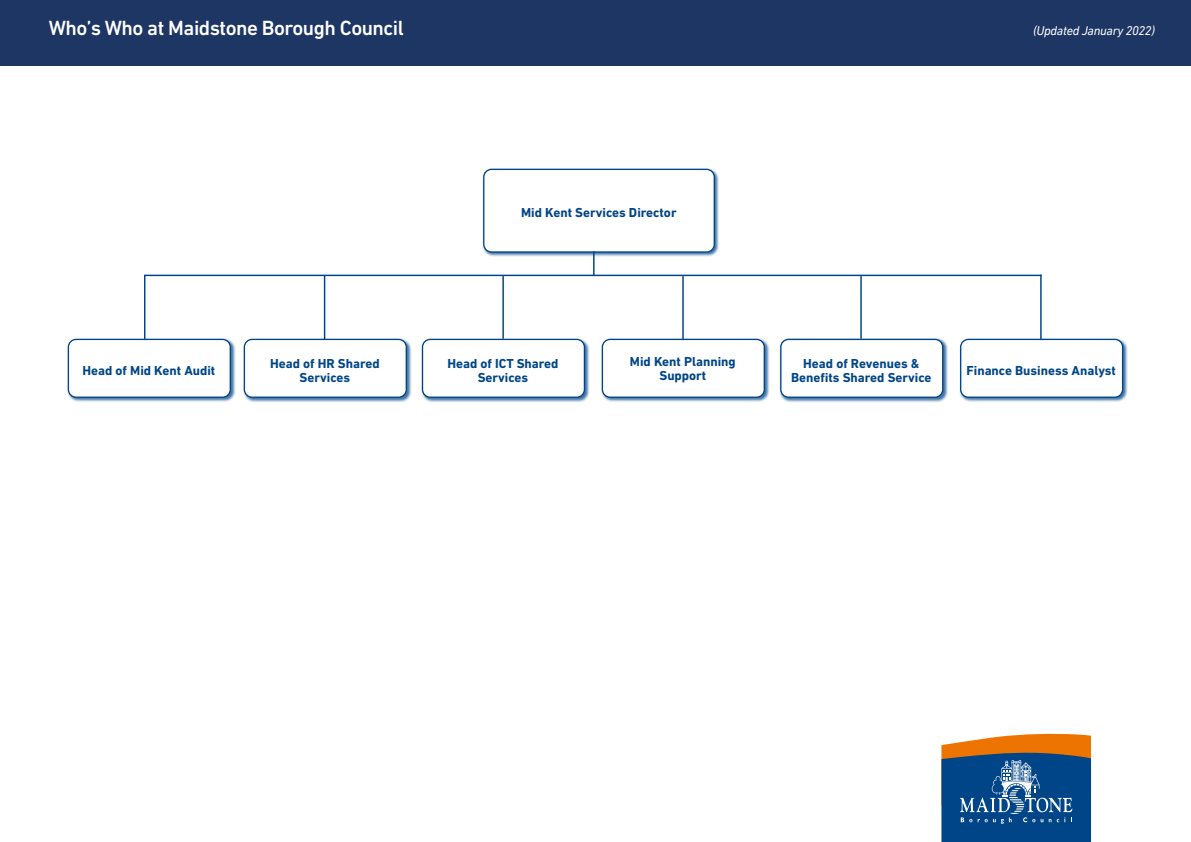
<style>
.page{position:relative;width:1191px;height:842px;background:#fff}
.page>*{position:absolute;margin:0;border:0;box-sizing:border-box;transform-origin:0 0}
.t1{font:500 20.9px "DIN Next LT Pro";letter-spacing:-.025em;color:#fff}
.t2{font:700 13.2px/14px "DIN Next LT Pro";color:#004587;text-align:center}
.t3{font:italic 13px "DIN Next LT Pro";letter-spacing:-.025em;color:#fff}
</style>
<div class="page">
<div style="left:482px;top:168px;width:237px;height:89px;background:#004587;opacity:.75"></div>
<div style="left:484px;top:169px;width:230px;height:83px;background:#fff;border-radius:8px"></div>
<div style="left:483px;top:169px;width:232px;height:84px;border:1px solid #004587;border-radius:8px"></div>
<div style="left:0;top:0;width:1191px;height:66px;background:#1e3664"></div>
<hr style="left:144px;top:275px;width:897px;height:1px;background:#004587">
<hr style="left:1040px;top:275px;width:1px;height:65px;background:#004587">
<div style="left:67px;top:338px;width:169px;height:64px;background:#004587;opacity:.75"></div>
<div style="left:68px;top:339px;width:162px;height:58px;background:#fff;border-radius:8px"></div>
<div style="left:68px;top:339px;width:163px;height:59px;border:1px solid #004587;border-radius:8px"></div>
<div style="left:243px;top:338px;width:168px;height:64px;background:#004587;opacity:.75"></div>
<div style="left:244px;top:339px;width:162px;height:58px;background:#fff;border-radius:8px"></div>
<div style="left:244px;top:339px;width:163px;height:59px;border:1px solid #004587;border-radius:8px"></div>
<div style="left:959px;top:338px;width:168px;height:64px;background:#004587;opacity:.75"></div>
<div style="left:960px;top:339px;width:162px;height:58px;background:#fff;border-radius:8px"></div>
<div style="left:960px;top:339px;width:163px;height:59px;border:1px solid #004587;border-radius:8px"></div>
<hr style="left:860px;top:276px;width:1px;height:63px;background:#004587">
<div style="left:421px;top:338px;width:168px;height:64px;background:#004587;opacity:.75"></div>
<div style="left:422px;top:339px;width:162px;height:58px;background:#fff;border-radius:8px"></div>
<div style="left:422px;top:339px;width:163px;height:59px;border:1px solid #004587;border-radius:8px"></div>
<svg style="left:941px;top:733px;width:150px;height:109px;background:#44627f"></svg>
<svg style="left:593px;top:251px;width:1px;height:24px"></svg>
<div style="left:601px;top:338px;width:168px;height:64px;background:#004587;opacity:.75"></div>
<div style="left:602px;top:339px;width:162px;height:58px;background:#fff;border-radius:8px"></div>
<div style="left:601px;top:339px;width:164px;height:59px;border:1px solid #004587;border-radius:8px"></div>
<div style="left:779px;top:338px;width:169px;height:65px;background:#004587;opacity:.75"></div>
<div style="left:781px;top:339px;width:161px;height:58px;background:#fff;border-radius:8px"></div>
<div style="left:780px;top:339px;width:163px;height:59px;border:1px solid #004587;border-radius:8px"></div>
<hr style="left:682px;top:276px;width:2px;height:64px;background:#004587">
<hr style="left:502px;top:276px;width:2px;height:63px;background:#004587">
<hr style="left:324px;top:275px;width:1px;height:64px;background:#004587">
<hr style="left:144px;top:275px;width:1px;height:64px;background:#004587">
<h1 class="t1" style="left:49px;top:16px;width:356px">Who’s Who at Maidstone Borough Council</h1>
<p class="t3" style="left:1033px;top:24px;width:123px">(Updated January 2022)</p>
<p class="t2" style="left:521px;top:206px;width:157px">Mid Kent Services Director</p>
<p class="t2" style="left:447px;top:356px;width:113px">Head of ICT Shared<br>Services</p>
<p class="t2" style="left:630px;top:355px;width:107px">Mid Kent Planning<br>Support</p>
<p class="t2" style="left:791px;top:356px;width:142px">Head of Revenues &amp;<br>Benefits Shared Service</p>
<p class="t2" style="left:82px;top:363px;width:134px">Head of Mid Kent Audit</p>
<p class="t2" style="left:270px;top:356px;width:111px">Head of HR Shared<br>Services</p>
<p class="t2" style="left:966px;top:363px;width:151px">Finance Business Analyst</p>
</div>
